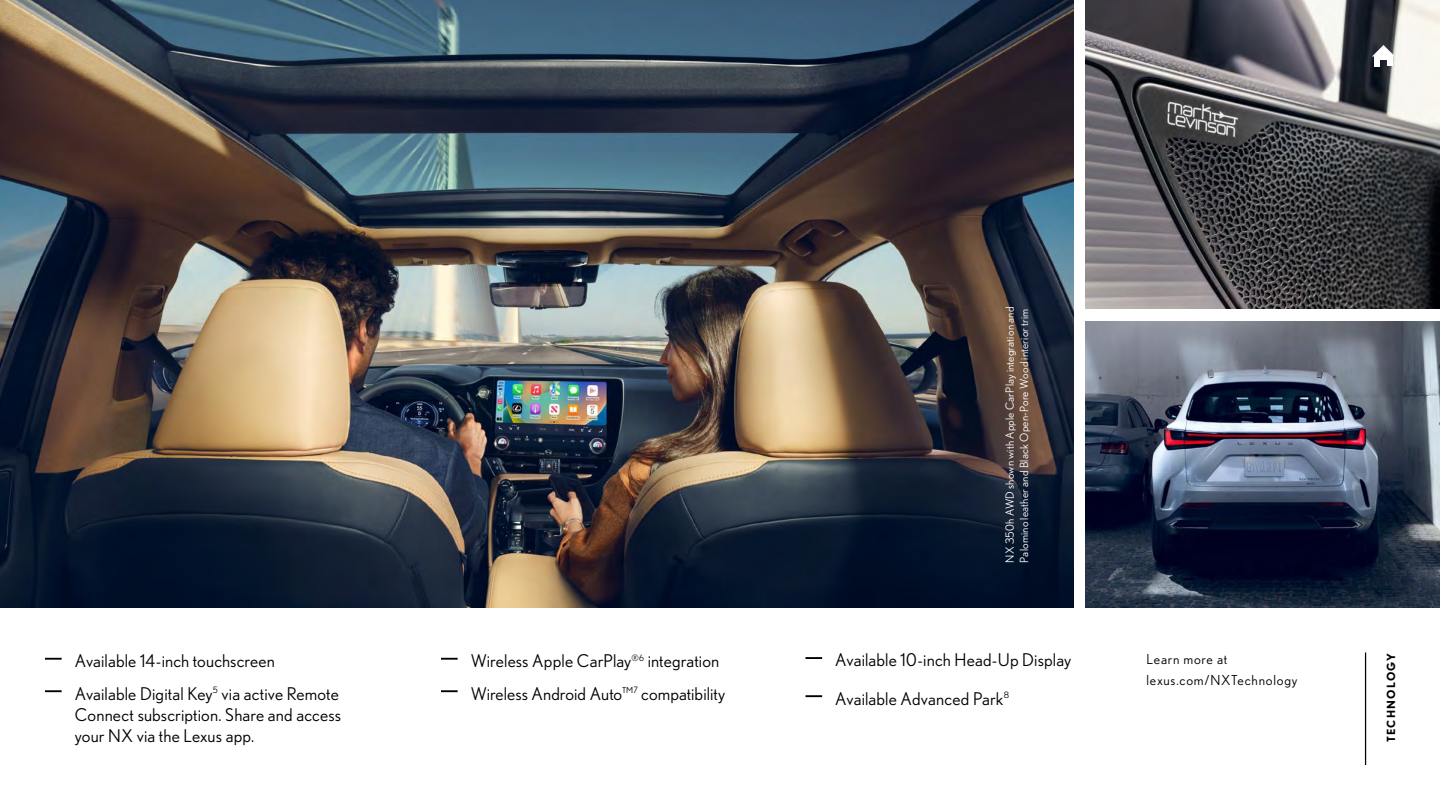
<style>
.page{position:relative;width:1440px;height:810px;background:#fff}
.page>*{position:absolute;margin:0;border:0;box-sizing:border-box;transform-origin:0 0}
.Bullet_point_body{font:17.5px/21.2px "Nobel";letter-spacing:.005em;color:#000}
.URL{font:13.75px/21px "Nobel";letter-spacing:.055em;color:#000}
.Captions{font:11.25px/14.5px "Nobel";letter-spacing:.02em;color:#fff}
.Category_tab{font:700 11.25px "Nobel";letter-spacing:.1em;color:#000}
.s1{font-size:13.75px}
</style>
<div class="page">
<img style="left:1086px;top:321px;width:354px;height:287px">
<img style="left:1086px;top:0;width:354px;height:309px">
<img style="left:0;top:0;width:1073px;height:608px">
<svg style="left:441px;top:658px;width:17px;height:2px"></svg>
<svg style="left:441px;top:690px;width:17px;height:2px"></svg>
<svg style="left:45px;top:658px;width:17px;height:2px"></svg>
<svg style="left:45px;top:690px;width:17px;height:2px"></svg>
<svg style="left:806px;top:657px;width:16px;height:2px"></svg>
<svg style="left:806px;top:695px;width:16px;height:2px"></svg>
<svg style="left:1372px;top:45px;width:23px;height:11px"></svg>
<div style="left:1374px;top:55px;width:6px;height:11px;background:#fff"></div>
<div style="left:1387px;top:55px;width:6px;height:11px;background:#fff"></div>
<div style="left:1379px;top:54px;width:11px;height:6px;background:#fff"></div>
<hr style="left:1365px;top:652px;width:1px;height:113px;background:#000">
<p class="Bullet_point_body" style="left:75px;top:650px;width:202px">Available 14-inch touchscreen</p>
<p class="Bullet_point_body" style="left:75px;top:683px;width:268px">Available Digital Key<sup>5</sup> via active Remote<br>Connect subscription. Share and access your NX via the Lexus app.</p>
<p class="Bullet_point_body" style="left:471px;top:650px;width:250px">Wireless Apple CarPlay<sup>®6</sup> integration</p>
<p class="Bullet_point_body" style="left:471px;top:683px;width:256px">Wireless Android Auto<span class="s1">™</span><sup>7</sup> compatibility</p>
<p class="Captions" style="left:1002px;top:562px;width:257px;rotate:-90deg">NX 350h AWD shown with Apple CarPlay integration and<br>Palomino leather and Black Open-Pore Wood interior trim</p>
<p class="Bullet_point_body" style="left:835px;top:649px;width:237px">Available 10-inch Head-Up Display</p>
<p class="Bullet_point_body" style="left:835px;top:688px;width:175px">Available Advanced Park<sup>8</sup></p>
<p class="URL" style="left:1147px;top:649px;width:152px">Learn more at lexus.com/NXTechnology</p>
<p class="Category_tab" style="left:1384px;top:742px;width:90px;rotate:-90deg">TECHNOLOGY</p>
</div>
